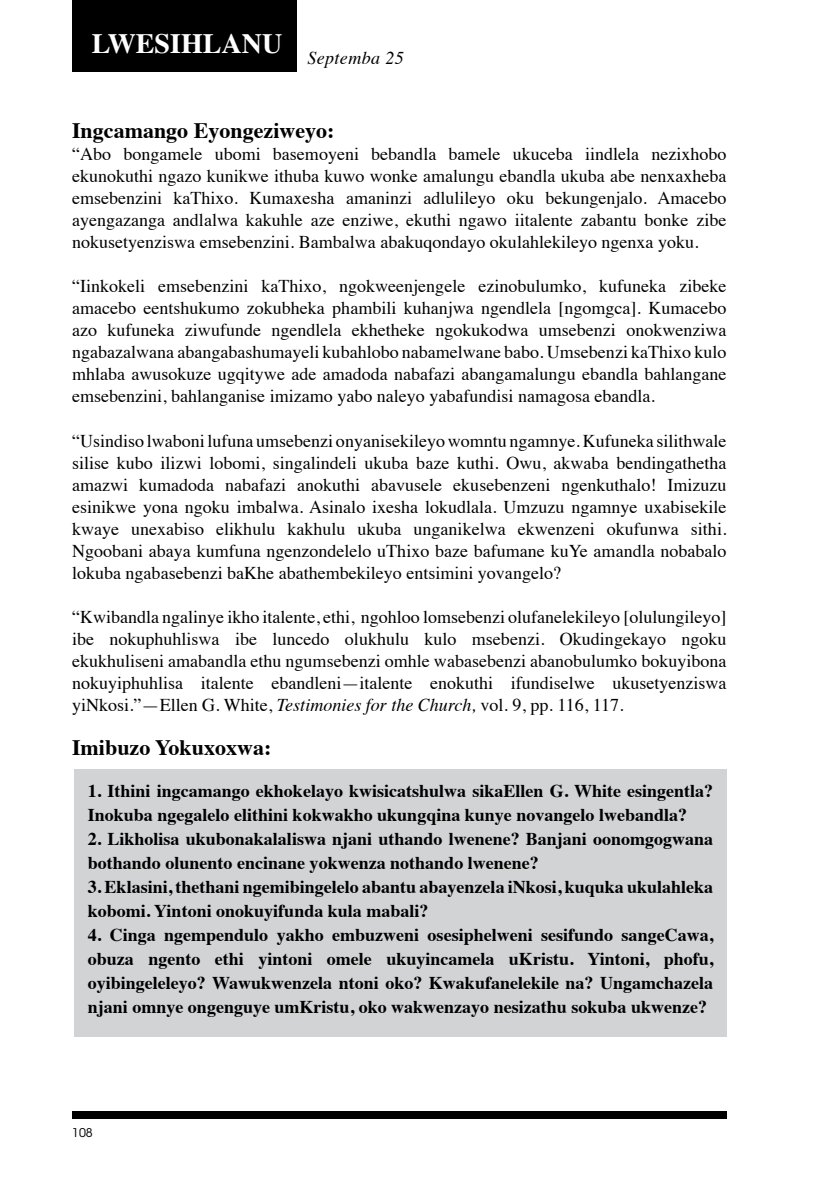
<style>
.page{position:relative;width:840px;height:1191px;background:#fff}
.page>*{position:absolute;margin:0;border:0;box-sizing:border-box;transform-origin:0 0}
.t1{font:700 28px "Times";color:#fff}
.t2{font:700 22px "Times";color:#000}
.t3{font:18px/22px "Times";color:#000;text-align:justify}
.t4{font:700 18px/24px "Times";color:#000}
.t5{font:12px "ITC Avant Garde Std";color:#000}
.s1{font-style:italic}
</style>
<div class="page">
<div style="left:72px;top:1111px;width:654px;height:8px;background:#000"></div>
<div style="left:72px;top:0;width:225px;height:71px;background:#000"></div>
<div style="left:74px;top:769px;width:652px;height:268px;background:#d1d3d4"></div>
<h1 class="t1" style="left:92px;top:17px;width:313px">LWESIHLANU <sub>Septemba</sub> <sub>25</sub></h1>
<p class="t2" style="left:72px;top:110px;width:264px">Ingcamango Eyongeziweyo:</p>
<p class="t3" style="left:72px;top:142px;width:655px">“Abo bongamele ubomi basemoyeni bebandla bamele ukuceba iindlela nezixhobo ekunokuthi ngazo kunikwe ithuba kuwo wonke amalungu ebandla ukuba abe nenxaxheba emsebenzini kaThixo. Kumaxesha amaninzi adlulileyo oku bekungenjalo. Amacebo ayengazanga andlalwa kakuhle aze enziwe, ekuthi ngawo iitalente zabantu bonke zibe nokusetyenziswa emsebenzini. Bambalwa abakuqondayo okulahlekileyo ngenxa yoku.</p>
<p class="t3" style="left:72px;top:274px;width:655px">“Iinkokeli emsebenzini kaThixo, ngokweenjengele ezinobulumko, kufuneka zibeke amacebo eentshukumo zokubheka phambili kuhanjwa ngendlela [ngomgca]. Kumacebo azo kufuneka ziwufunde ngendlela ekhetheke ngokukodwa umsebenzi onokwenziwa ngabazalwana abangabashumayeli kubahlobo nabamelwane babo. Umsebenzi kaThixo kulo mhlaba awusokuze ugqitywe ade amadoda nabafazi abangamalungu ebandla bahlangane emsebenzini, bahlanganise imizamo yabo naleyo yabafundisi namagosa ebandla.</p>
<p class="t3" style="left:72px;top:428px;width:655px">“Usindiso lwaboni lufuna umsebenzi onyanisekileyo womntu ngamnye. Kufuneka silithwale silise kubo ilizwi lobomi, singalindeli ukuba baze kuthi. Owu, akwaba bendingathetha amazwi kumadoda nabafazi anokuthi abavusele ekusebenzeni ngenkuthalo! Imizuzu esinikwe yona ngoku imbalwa. Asinalo ixesha lokudlala. Umzuzu ngamnye uxabisekile kwaye unexabiso elikhulu kakhulu ukuba unganikelwa ekwenzeni okufunwa sithi.<br>Ngoobani abaya kumfuna ngenzondelelo uThixo baze bafumane kuYe amandla nobabalo lokuba ngabasebenzi baKhe abathembekileyo entsimini yovangelo?</p>
<p class="t3" style="left:72px;top:604px;width:655px">“Kwibandla ngalinye ikho italente, ethi, ngohloo lomsebenzi olufanelekileyo [olulungileyo] ibe nokuphuhliswa ibe luncedo olukhulu kulo msebenzi. Okudingekayo ngoku ekukhuliseni amabandla ethu ngumsebenzi omhle wabasebenzi abanobulumko bokuyibona nokuyiphuhlisa italente ebandleni—italente enokuthi ifundiselwe ukusetyenziswa yiNkosi.”—Ellen G. White, <span class="s1">Testimonies for the Church,</span> vol. 9, pp. 116, 117.</p>
<p class="t2" style="left:72px;top:726px;width:201px">Imibuzo Yokuxoxwa:</p>
<p class="t4" style="left:88px;top:777px;width:626px">1. Ithini ingcamango ekhokelayo kwisicatshulwa sikaEllen G. White esingentla?<br>Inokuba ngegalelo elithini kokwakho ukungqina kunye novangelo lwebandla?</p>
<p class="t4" style="left:88px;top:825px;width:626px">2. Likholisa ukubonakalaliswa njani uthando lwenene? Banjani oonomgogwana bothando olunento encinane yokwenza nothando lwenene?</p>
<p class="t4" style="left:88px;top:873px;width:626px">3. Eklasini, thethani ngemibingelelo abantu abayenzela iNkosi, kuquka ukulahleka kobomi. Yintoni onokuyifunda kula mabali?</p>
<p class="t4" style="left:88px;top:921px;width:626px;text-align:justify">4. Cinga ngempendulo yakho embuzweni osesiphelweni sesifundo sangeCawa, obuza ngento ethi yintoni omele ukuyincamela uKristu. Yintoni, phofu, oyibingeleleyo? Wawukwenzela ntoni oko? Kwakufanelekile na? Ungamchazela njani omnye ongenguye umKristu, oko wakwenzayo nesizathu sokuba ukwenze?</p>
<p class="t5" style="left:72px;top:1125px;width:22px">108</p>
</div>
